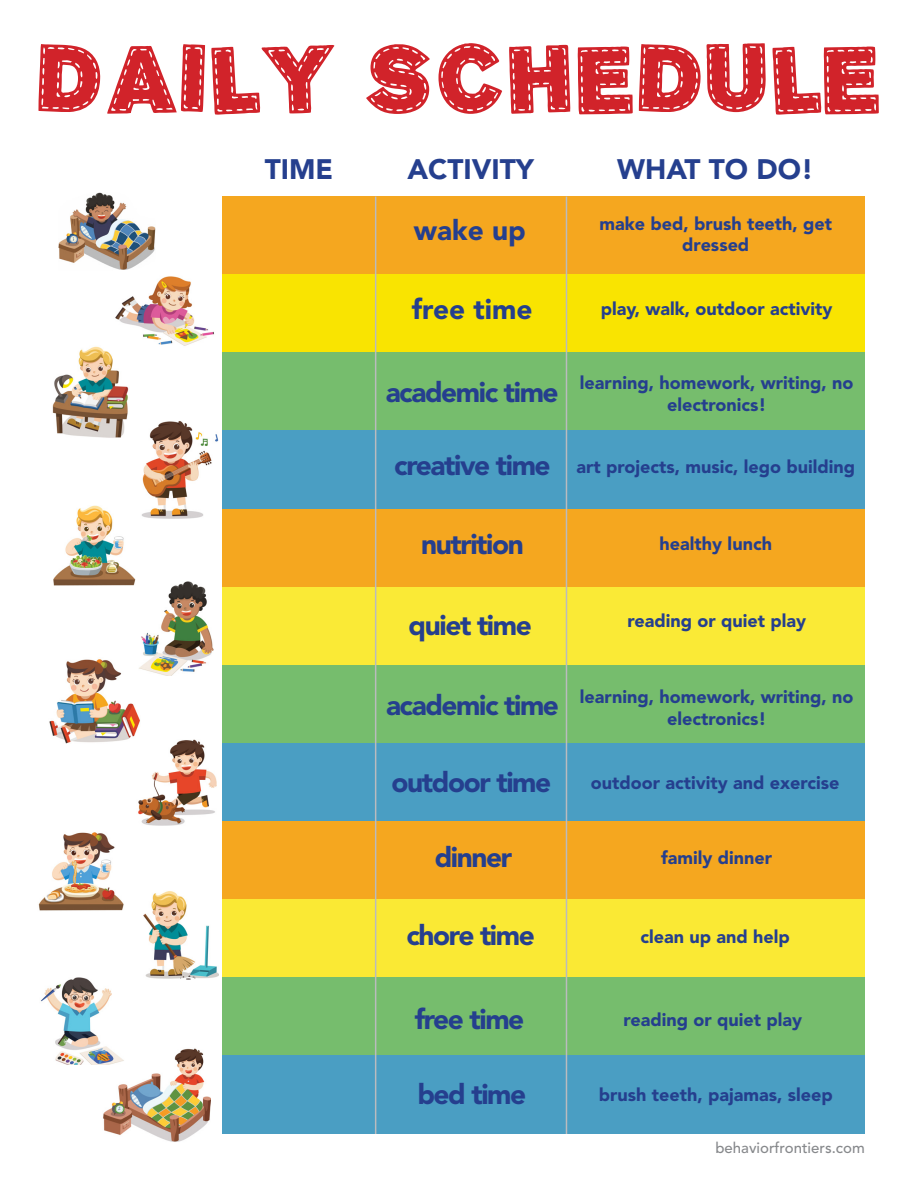
<style>
.page{position:relative;width:918px;height:1188px;background:#fff}
.page>*{position:absolute;margin:0;border:0;box-sizing:border-box;transform-origin:0 0}
.t1{font:96.75px "Singer Mears";color:#d1232a}
.t2{font:900 28.05px "Avenir";letter-spacing:-.05em;color:#253f8e}
.t3{font:900 28.05px "Avenir";color:#253f8e}
.t4{font:900 18px/21.6px "Avenir";color:#253f8e;text-align:center}
.t5{font:500 15px "Avenir";color:#87898c}
</style>
<div class="page">
<div style="left:222px;top:197px;width:643px;height:78px;background:#f5a71f"></div>
<div style="left:222px;top:275px;width:643px;height:78px;background:#f9e401"></div>
<div style="left:222px;top:353px;width:643px;height:78px;background:#76bd6d"></div>
<div style="left:222px;top:431px;width:643px;height:78px;background:#4a9ec3"></div>
<div style="left:222px;top:509px;width:643px;height:78px;background:#f5a71f"></div>
<div style="left:222px;top:587px;width:643px;height:78px;background:#faea36"></div>
<div style="left:222px;top:665px;width:643px;height:78px;background:#76bd6d"></div>
<div style="left:222px;top:743px;width:643px;height:79px;background:#4a9ec3"></div>
<div style="left:222px;top:822px;width:643px;height:78px;background:#f5a71f"></div>
<div style="left:222px;top:900px;width:643px;height:78px;background:#fae934"></div>
<div style="left:222px;top:978px;width:643px;height:78px;background:#76bd6d"></div>
<div style="left:222px;top:1056px;width:643px;height:78px;background:#4a9ec3"></div>
<hr style="left:375px;top:197px;width:1px;height:937px;background:#babbbe">
<hr style="left:566px;top:197px;width:1px;height:937px;background:#babbbe">
<img style="left:59px;top:192px;width:97px;height:78px">
<img style="left:52px;top:346px;width:77px;height:92px">
<img style="left:103px;top:1048px;width:108px;height:94px">
<img style="left:144px;top:891px;width:74px;height:89px">
<img style="left:49px;top:659px;width:91px;height:84px">
<img style="left:113px;top:276px;width:101px;height:72px">
<img style="left:41px;top:978px;width:83px;height:87px">
<img style="left:53px;top:506px;width:83px;height:80px">
<img style="left:142px;top:421px;width:76px;height:97px">
<img style="left:38px;top:832px;width:86px;height:79px">
<img style="left:136px;top:739px;width:80px;height:86px">
<img style="left:139px;top:581px;width:74px;height:95px">
<p class="t1" style="left:40px;top:35px;width:848px">DAILY SCHEDULE</p>
<p class="t2" style="left:265px;top:152px;width:70px">TIME</p>
<p class="t3" style="left:407px;top:152px;width:128px">ACTIVITY</p>
<p class="t2" style="left:617px;top:152px;width:198px">WHAT TO DO!</p>
<p class="t2" style="left:414px;top:213px;width:114px">wake up</p>
<p class="t4" style="left:599px;top:213px;width:234px">make bed, brush teeth, get dressed</p>
<p class="t3" style="left:412px;top:292px;width:122px">free time</p>
<p class="t4" style="left:601px;top:298px;width:233px">play, walk, outdoor activity</p>
<p class="t2" style="left:386px;top:376px;width:175px">academic time</p>
<p class="t2" style="left:394px;top:448px;width:158px">creative time</p>
<p class="t4" style="left:580px;top:372px;width:275px">learning, homework, writing, no electronics!</p>
<p class="t4" style="left:576px;top:456px;width:280px">art projects, music, lego building</p>
<p class="t2" style="left:421px;top:527px;width:104px">nutrition</p>
<p class="t4" style="left:660px;top:532px;width:114px">healthy lunch</p>
<p class="t2" style="left:409px;top:608px;width:125px">quiet time</p>
<p class="t4" style="left:627px;top:610px;width:180px">reading or quiet play</p>
<p class="t2" style="left:386px;top:688px;width:175px">academic time</p>
<p class="t4" style="left:580px;top:686px;width:275px">learning, homework, writing, no electronics!</p>
<p class="t2" style="left:392px;top:766px;width:161px">outdoor time</p>
<p class="t4" style="left:591px;top:772px;width:250px">outdoor activity and exercise</p>
<p class="t2" style="left:435px;top:840px;width:79px">dinner</p>
<p class="t4" style="left:661px;top:846px;width:113px">family dinner</p>
<p class="t2" style="left:406px;top:918px;width:130px">chore time</p>
<p class="t4" style="left:641px;top:926px;width:151px">clean up and help</p>
<p class="t2" style="left:415px;top:1003px;width:111px">free time</p>
<p class="t2" style="left:417px;top:1077px;width:110px">bed time</p>
<p class="t4" style="left:623px;top:1009px;width:180px">reading or quiet play</p>
<p class="t4" style="left:599px;top:1083px;width:235px">brush teeth, pajamas, sleep</p>
<p class="t5" style="left:715px;top:1139px;width:151px">behaviorfrontiers.com</p>
</div>
